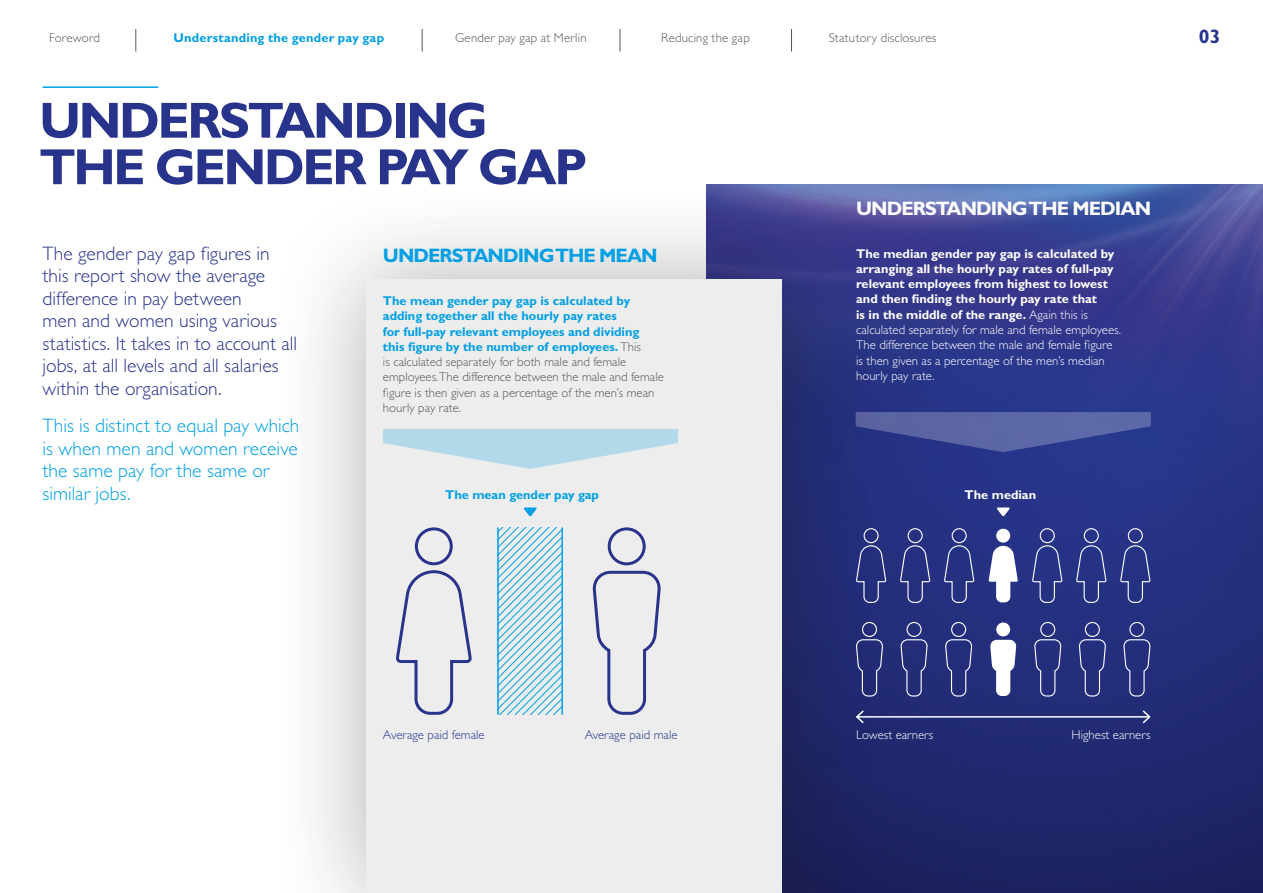
<style>
.page{position:relative;width:1263px;height:893px;background:#fff}
.page>*{position:absolute;margin:0;border:0;box-sizing:border-box;transform-origin:0 0}
.t1{font:700 51px/46.5px "Gill Sans Std";letter-spacing:-.05em;color:#28348b}
.t2{font:300 19.5px/22.5px "Gill Sans Std";color:#28348b}
.t3{font:300 19.5px/22.5px "Gill Sans Std";color:#009fe3}
.t4{font:700 19.5px "Gill Sans Std";letter-spacing:-.05em;color:#fff}
.t5{font:700 19.5px "Gill Sans Std";letter-spacing:-.05em;color:#009fe3}
.t6{font:700 19.5px "Gill Sans Std";color:#28348b}
.t7{font:300 12.75px/15.3px "Gill Sans Std";color:#575756}
.t8{font:700 12.75px/15.3px "Gill Sans Std";color:#fff}
.t9{font:700 12.75px "Gill Sans Std";letter-spacing:.015em;color:#009fe3}
.t10{font:300 12.75px "Gill Sans Std";color:#28348b}
.t11{font:300 12.75px "Gill Sans Std";color:#fff}
.t12{font:300 12.75px "Gill Sans Std";letter-spacing:.02em;color:#575756}
.s1{font-weight:700;color:#009fe3}
.s2{font-weight:300}
</style>
<div class="page">
<img style="left:877px;top:184px;width:386px;height:709px">
<hr style="left:43px;top:86px;width:115px;height:2px;background:#009fe3">
<div style="left:270px;top:183px;width:607px;height:710px;background:#1d1d1b;opacity:.35"></div>
<div style="left:366px;top:279px;width:415px;height:614px;background:#ededed"></div>
<svg style="left:856px;top:621px;width:27px;height:76px;background:#384083"></svg>
<svg style="left:901px;top:621px;width:27px;height:76px;background:#394286"></svg>
<svg style="left:593px;top:527px;width:68px;height:188px"></svg>
<svg style="left:945px;top:621px;width:28px;height:76px;background:#394287"></svg>
<svg style="left:990px;top:622px;width:26px;height:74px"></svg>
<svg style="left:1034px;top:621px;width:28px;height:76px;background:#394389"></svg>
<svg style="left:1079px;top:621px;width:27px;height:76px;background:#3a438a"></svg>
<svg style="left:1124px;top:621px;width:27px;height:76px;background:#3a4389"></svg>
<svg style="left:855px;top:528px;width:32px;height:75px;background:#364088"></svg>
<svg style="left:899px;top:528px;width:32px;height:75px;background:#38428a"></svg>
<svg style="left:396px;top:527px;width:76px;height:188px"></svg>
<svg style="left:943px;top:528px;width:32px;height:75px;background:#38438c"></svg>
<svg style="left:989px;top:529px;width:29px;height:73px"></svg>
<svg style="left:1031px;top:528px;width:32px;height:75px;background:#39448f"></svg>
<svg style="left:1076px;top:528px;width:31px;height:75px;background:#3a458f"></svg>
<svg style="left:1120px;top:528px;width:31px;height:75px;background:#39448e"></svg>
<svg style="left:855px;top:412px;width:296px;height:40px;background:#4a569c"></svg>
<svg style="left:383px;top:429px;width:295px;height:40px"></svg>
<hr style="left:857px;top:716px;width:292px;height:2px;background:#fff">
<svg style="left:855px;top:709px;width:10px;height:15px"></svg>
<svg style="left:1141px;top:709px;width:11px;height:15px"></svg>
<svg style="left:499px;top:527px;width:62px;height:188px"></svg>
<svg style="left:996px;top:507px;width:14px;height:10px"></svg>
<svg style="left:523px;top:507px;width:14px;height:10px"></svg>
<hr style="left:497px;top:527px;width:2px;height:188px;background:#009fe3">
<hr style="left:561px;top:527px;width:2px;height:188px;background:#009fe3">
<svg style="left:136px;top:29px;width:1px;height:23px"></svg>
<svg style="left:422px;top:29px;width:1px;height:23px"></svg>
<svg style="left:791px;top:29px;width:1px;height:23px"></svg>
<svg style="left:620px;top:29px;width:1px;height:23px"></svg>
<p class="t7" style="left:49px;top:31px;width:53px">Foreword</p>
<p class="t9" style="left:173px;top:31px;width:212px">Understanding the gender pay gap</p>
<p class="t12" style="left:455px;top:31px;width:133px">Gender pay gap at Merlin</p>
<p class="t7" style="left:661px;top:31px;width:90px">Reducing the gap</p>
<p class="t7" style="left:829px;top:31px;width:109px">Statutory disclosures</p>
<h2 class="t6" style="left:1199px;top:24px;width:23px">03</h2>
<h1 class="t1" style="left:39px;top:97px;width:550px">UNDERSTANDING<br>THE GENDER PAY GAP</h1>
<h2 class="t4" style="left:856px;top:197px;width:296px">UNDERSTANDING THE MEDIAN</h2>
<h2 class="t2" style="left:43px;top:242px;width:256px">The gender pay gap figures in this report show the average difference in pay between<br>men and women using various statistics. It takes in to account all jobs, at all levels and all salaries within the organisation.</h2>
<h2 class="t3" style="left:43px;top:415px;width:258px">This is distinct to equal pay which is when men and women receive the same pay for the same or similar jobs.</h2>
<h2 class="t5" style="left:383px;top:244px;width:276px">UNDERSTANDING THE MEAN</h2>
<p class="t7" style="left:383px;top:293px;width:282px"><span class="s1">The mean gender pay gap is calculated by adding together all the hourly pay rates<br>for full-pay relevant employees and dividing this figure by the number of employees.</span> This<br>is calculated separately for both male and female employees.The difference between the male and female figure is then given as a percentage of the men’s mean hourly pay rate.</p>
<p class="t8" style="left:856px;top:246px;width:266px">The median gender pay gap is calculated by arranging all the hourly pay rates of full-pay relevant employees from highest to lowest and then finding the hourly pay rate that<br>is in the middle of the range. <span class="s2">Again this is calculated separately for male and female employees.<br>The difference between the male and female figure is then given as a percentage of the men’s median hourly pay rate.</span></p>
<p class="t9" style="left:445px;top:487px;width:155px">The mean gender pay gap</p>
<p class="t8" style="left:965px;top:487px;width:73px">The median</p>
<p class="t10" style="left:383px;top:728px;width:103px">Average paid female</p>
<p class="t10" style="left:585px;top:728px;width:94px">Average paid male</p>
<p class="t11" style="left:856px;top:728px;width:79px">Lowest earners</p>
<p class="t11" style="left:1071px;top:728px;width:81px">Highest earners</p>
</div>
